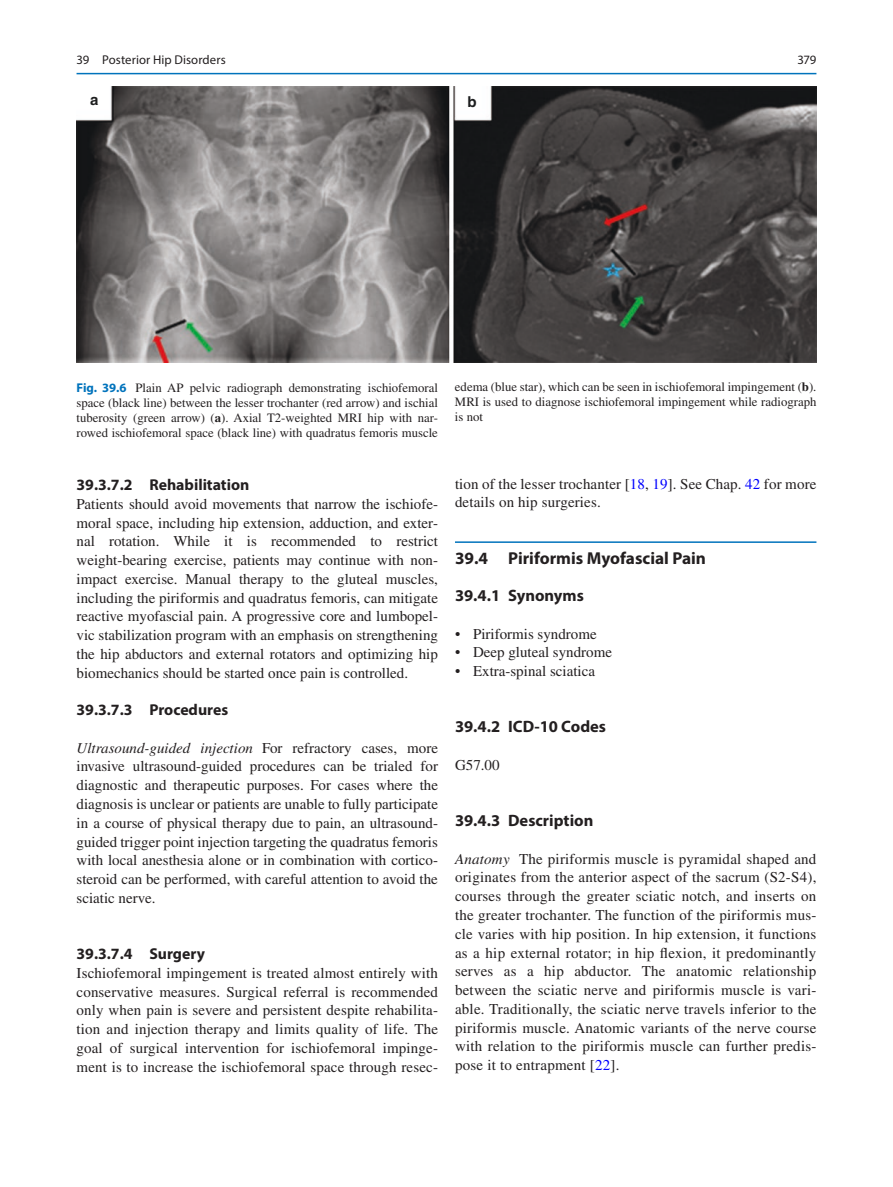
<style>
.page{position:relative;width:893px;height:1187px;background:#fff}
.page>*{position:absolute;margin:0;border:0;box-sizing:border-box;transform-origin:0 0}
.t1{font:700 17.25px "Myriad Pro";color:#231f20}
.t2{font:700 16.5px "Myriad Pro";color:#231f20}
.t3{font:700 15.75px "Myriad Pro";color:#231f20}
.t4{font:15px/18.8px "Times LT Std";color:#231f20;text-align:justify}
.t5{font:15px "Helvetica Bold 2";color:#1d1e1f}
.t6{font:12.75px/15px "Times LT Std";color:#231f20;text-align:justify}
.t7{font:12.75px "Myriad Pro Regular 3";letter-spacing:.01em;color:#231f20}
.t8{font:12.75px "Myriad Pro";color:#231f20}
.s1{font-family:"Myriad Pro";font-weight:700;color:#0073bc}
.s2{font-weight:700}
.s3{font-style:italic}
.s4{color:#00f}
</style>
<div class="page">
<hr style="left:455px;top:541px;width:361px;height:2px;background:#0073bc">
<img style="left:77px;top:87px;width:739px;height:276px">
<hr style="left:77px;top:73px;width:739px;height:1px;background:#0073bc">
<p class="t7" style="left:77px;top:52px;width:151px">39 Posterior Hip Disorders</p>
<p class="t5" style="left:90px;top:91px;width:10px">a</p>
<p class="t5" style="left:468px;top:92px;width:11px">b</p>
<p class="t8" style="left:797px;top:52px;width:21px">379</p>
<p class="t6" style="left:77px;top:380px;width:363px"><span class="s1">Fig. 39.6</span> Plain AP pelvic radiograph demonstrating ischiofemoral space (black line) between the lesser trochanter (red arrow) and ischial tuberosity (green arrow) (<span class="s2">a</span>). Axial T2-weighted MRI hip with nar&shy;rowed ischiofemoral space (black line) with quadratus femoris muscle</p>
<p class="t6" style="left:455px;top:379px;width:363px">edema (blue star), which can be seen in ischiofemoral impingement (<span class="s2">b</span>).<br>MRI is used to diagnose ischiofemoral impingement while radiograph is not</p>
<p class="t3" style="left:77px;top:474px;width:174px">39.3.7.2 Rehabilitation</p>
<p class="t4" style="left:77px;top:494px;width:363px">Patients should avoid movements that narrow the ischiofe&shy;moral space, including hip extension, adduction, and exter&shy;nal rotation. While it is recommended to restrict weight-bearing exercise, patients may continue with non&shy;impact exercise. Manual therapy to the gluteal muscles, including the piriformis and quadratus femoris, can mitigate reactive myofascial pain. A progressive core and lumbopel&shy;vic stabilization program with an emphasis on strengthening the hip abductors and external rotators and optimizing hip biomechanics should be started once pain is controlled.</p>
<p class="t3" style="left:77px;top:699px;width:153px">39.3.7.3 Procedures</p>
<p class="t4" style="left:77px;top:738px;width:363px"><span class="s3">Ultrasound-guided injection</span> For refractory cases, more invasive ultrasound-guided procedures can be trialed for diagnostic and therapeutic purposes. For cases where the diagnosis is unclear or patients are unable to fully participate in a course of physical therapy due to pain, an ultrasound&shy;guided trigger point injection targeting the quadratus femoris with local anesthesia alone or in combination with cortico&shy;steroid can be performed, with careful attention to avoid the sciatic nerve.</p>
<p class="t3" style="left:77px;top:943px;width:130px">39.3.7.4 Surgery</p>
<p class="t4" style="left:77px;top:963px;width:363px">Ischiofemoral impingement is treated almost entirely with conservative measures. Surgical referral is recommended only when pain is severe and persistent despite rehabilita&shy;tion and injection therapy and limits quality of life. The goal of surgical intervention for ischiofemoral impinge&shy;ment is to increase the ischiofemoral space through resec-</p>
<p class="t4" style="left:455px;top:474px;width:363px">tion of the lesser trochanter [<span class="s4">18</span>, <span class="s4">19</span>]. See Chap. <span class="s4">42</span> for more details on hip surgeries.</p>
<p class="t1" style="left:455px;top:546px;width:253px">39.4 Piriformis Myofascial Pain</p>
<p class="t2" style="left:455px;top:584px;width:130px">39.4.1 Synonyms</p>
<p class="t4" style="left:455px;top:624px;width:143px">• Piriformis syndrome</p>
<p class="t4" style="left:455px;top:642px;width:159px">• Deep gluteal syndrome</p>
<p class="t4" style="left:455px;top:661px;width:142px">• Extra-spinal sciatica</p>
<p class="t2" style="left:455px;top:716px;width:153px">39.4.2 ICD-10 Codes</p>
<p class="t4" style="left:455px;top:755px;width:46px">G57.00</p>
<p class="t2" style="left:455px;top:809px;width:140px">39.4.3 Description</p>
<p class="t4" style="left:455px;top:849px;width:363px"><span class="s3">Anatomy</span> The piriformis muscle is pyramidal shaped and originates from the anterior aspect of the sacrum (S2-S4), courses through the greater sciatic notch, and inserts on the greater trochanter. The function of the piriformis mus&shy;cle varies with hip position. In hip extension, it functions as a hip external rotator; in hip flexion, it predominantly serves as a hip abductor. The anatomic relationship between the sciatic nerve and piriformis muscle is vari&shy;able. Traditionally, the sciatic nerve travels inferior to the piriformis muscle. Anatomic variants of the nerve course with relation to the piriformis muscle can further predis&shy;pose it to entrapment [<span class="s4">22</span>].</p>
</div>
